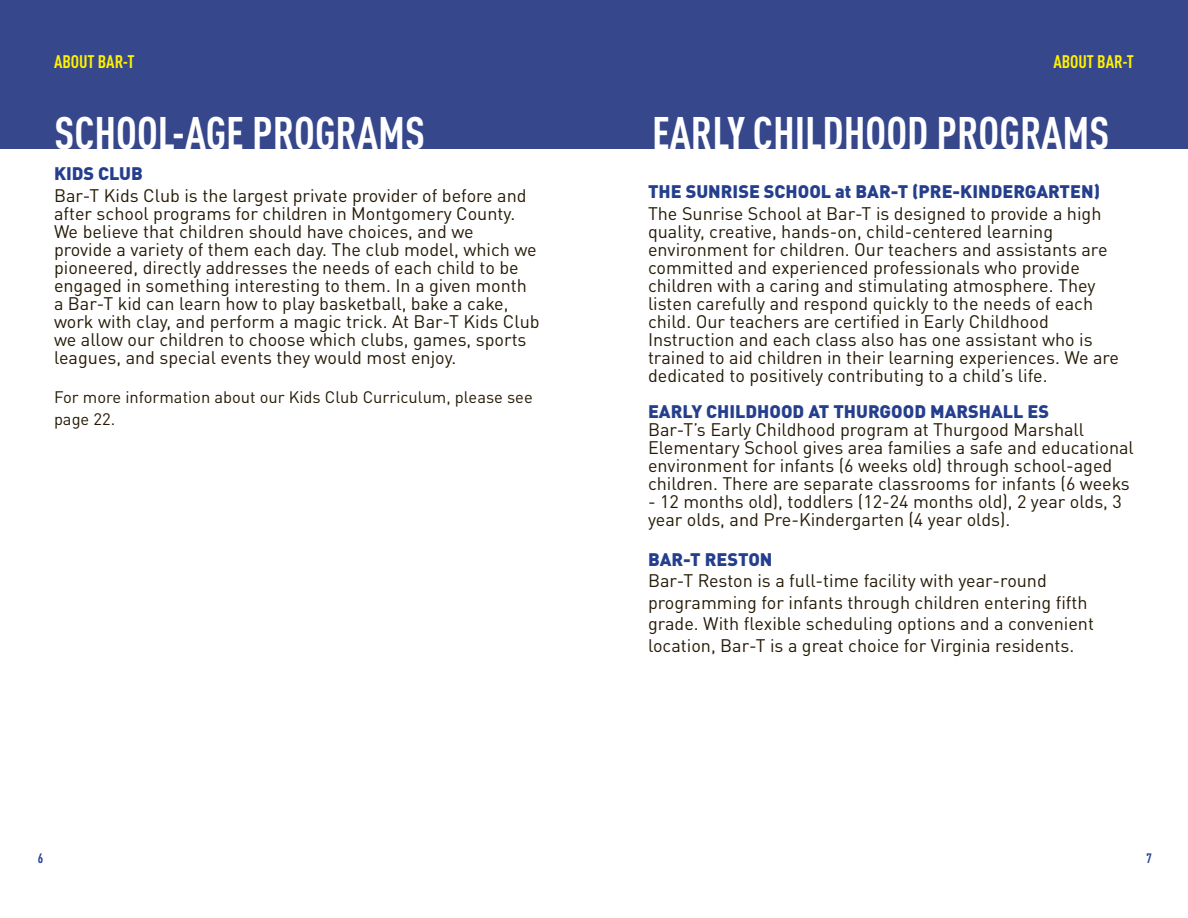
<style>
.page{position:relative;width:1188px;height:918px;background:#fff}
.page>*{position:absolute;margin:0;border:0;box-sizing:border-box;transform-origin:0 0}
.t1{font:700 condensed 45px "DINOT";color:#fff}
.t2{font:18px/18px "DINOT";color:#251a05}
.t3{font:900 18px "DINOT";color:#253f8e}
.t4{font:700 condensed 18px "DINOT";color:#fff101}
.t5{font:16.5px/21.6px "DINOT";color:#251a05}
.t6{font:700 condensed 13.5px "DINOT";color:#253f8e}
</style>
<div class="page">
<div style="left:0;top:0;width:594px;height:148px;background:#36478c"></div>
<div style="left:594px;top:0;width:594px;height:148px;background:#36478c"></div>
<p class="t4" style="left:54px;top:50px;width:82px">ABOUT BAR-T</p>
<p class="t4" style="left:1053px;top:50px;width:82px">ABOUT BAR-T</p>
<h1 class="t1" style="left:54px;top:106px;width:372px">SCHOOL-AGE PROGRAMS</h1>
<h1 class="t1" style="left:652px;top:106px;width:459px">EARLY CHILDHOOD PROGRAMS</h1>
<p class="t3" style="left:648px;top:180px;width:454px">THE SUNRISE SCHOOL at BAR-T (PRE-KINDERGARTEN)</p>
<p class="t2" style="left:648px;top:204px;width:473px">The Sunrise School at Bar-T is designed to provide a high quality, creative, hands-on, child-centered learning environment for children. Our teachers and assistants are committed and experienced professionals who provide children with a caring and stimulating atmosphere. They listen carefully and respond quickly to the needs of each child. Our teachers are certified in Early Childhood Instruction and each class also has one assistant who is trained to aid children in their learning experiences. We are dedicated to positively contributing to a child’s life.</p>
<p class="t3" style="left:648px;top:399px;width:403px">EARLY CHILDHOOD AT THURGOOD MARSHALL ES</p>
<p class="t2" style="left:648px;top:420px;width:487px">Bar-T’s Early Childhood program at Thurgood Marshall Elementary School gives area families a safe and educational environment for infants (6 weeks old) through school-aged children. There are separate classrooms for infants (6 weeks</p>
<p class="t2" style="left:648px;top:492px;width:475px">- 12 months old), toddlers (12-24 months old), 2 year olds, 3 year olds, and Pre-Kindergarten (4 year olds).</p>
<p class="t3" style="left:648px;top:547px;width:126px">BAR-T RESTON</p>
<p class="t2" style="left:648px;top:570px;width:448px;line-height:21.6px">Bar-T Reston is a full-time facility with year-round programming for infants through children entering fifth grade. With flexible scheduling options and a convenient location, Bar-T is a great choice for Virginia residents.</p>
<p class="t3" style="left:54px;top:162px;width:90px">KIDS CLUB</p>
<p class="t2" style="left:54px;top:186px;width:487px">Bar-T Kids Club is the largest private provider of before and after school programs for children in Montgomery County.<br>We believe that children should have choices, and we<br>provide a variety of them each day. The club model, which we pioneered, directly addresses the needs of each child to be engaged in something interesting to them. In a given month a Bar-T kid can learn how to play basketball, bake a cake, work with clay, and perform a magic trick. At Bar-T Kids Club we allow our children to choose which clubs, games, sports leagues, and special events they would most enjoy.</p>
<p class="t5" style="left:54px;top:386px;width:480px">For more information about our Kids Club Curriculum, please see page 22.</p>
<p class="t6" style="left:38px;top:850px;width:7px">6</p>
<p class="t6" style="left:1147px;top:850px;width:7px">7</p>
</div>
